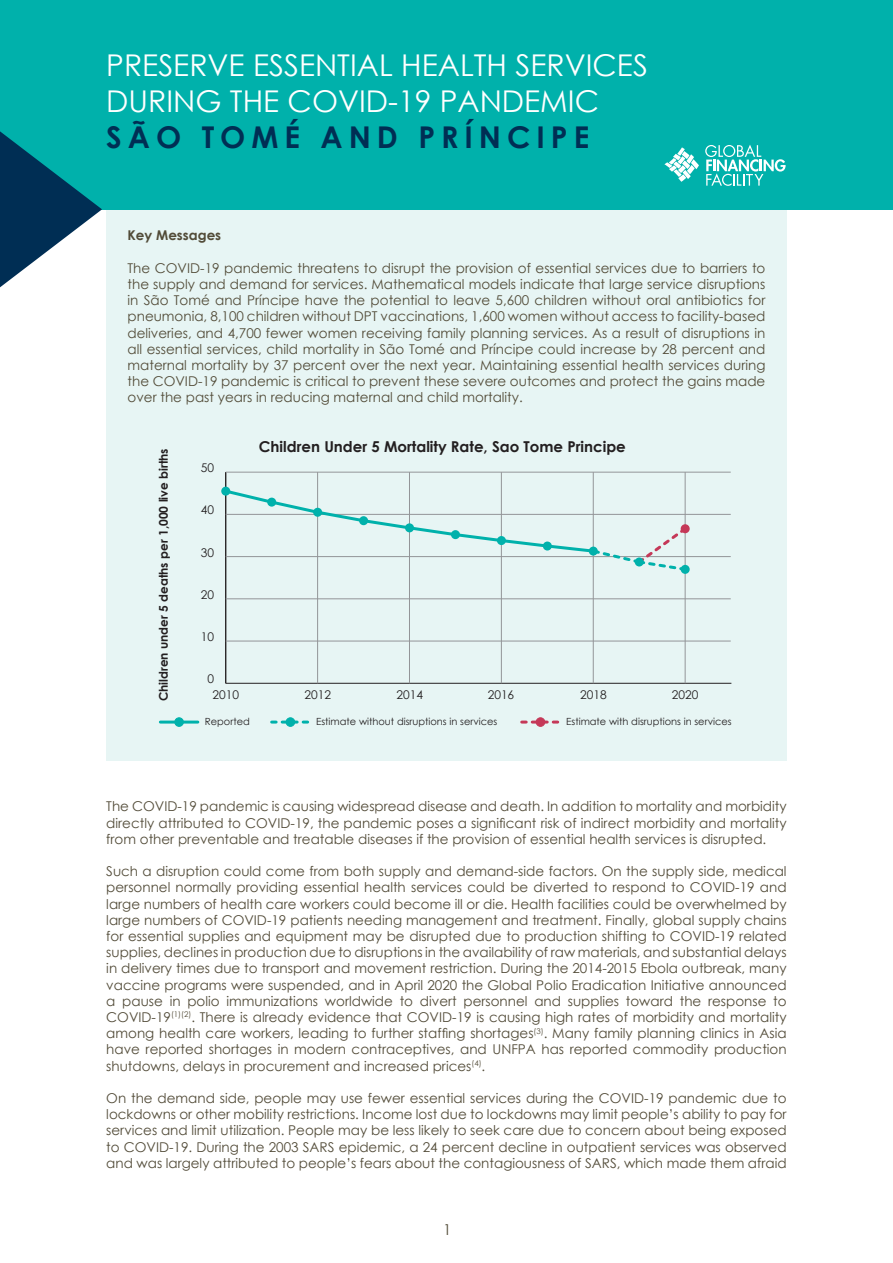
<style>
.page{position:relative;width:893px;height:1263px;background:#fff}
.page>*{position:absolute;margin:0;border:0;box-sizing:border-box;transform-origin:0 0}
.t1{font:30px/36px "Century Gothic";color:#fff}
.t2{font:700 15px "Century Gothic";color:#231f20}
.t3{font:15px "Century Gothic";color:#524b38}
.t4{font:13.5px/16.2px "Century Gothic";color:#524b38;text-align:justify}
.t5{font:700 13.5px "Century Gothic";color:#524b38}
.t6{font:700 12px "Century Gothic";color:#231f20}
.t7{font:12px "Century Gothic";color:#231f20}
.t8{font:9.9px "Century Gothic";color:#231f20}
.s1{font-weight:700;color:#002e54}
</style>
<div class="page">
<div style="left:106px;top:209px;width:681px;height:552px;background:#e7f5f4"></div>
<hr style="left:226px;top:683px;width:505px;height:1px;background:#231f20">
<hr style="left:317px;top:472px;width:1px;height:211px;background:#939598">
<hr style="left:409px;top:472px;width:1px;height:211px;background:#939598">
<hr style="left:501px;top:472px;width:1px;height:211px;background:#939598">
<hr style="left:593px;top:472px;width:1px;height:211px;background:#939598">
<hr style="left:685px;top:472px;width:1px;height:211px;background:#939598">
<hr style="left:225px;top:472px;width:1px;height:211px;background:#231f20">
<hr style="left:226px;top:472px;width:505px;height:1px;background:#939598">
<hr style="left:160px;top:720px;width:38px;height:3px;background:#00b1ab">
<div style="left:175px;top:718px;width:8px;height:8px;background:#00b1ab;border-radius:50%"></div>
<div style="left:174px;top:717px;width:10px;height:10px;border:1px solid #00b1ab;border-radius:50%"></div>
<svg style="left:272px;top:720px;width:37px;height:3px"></svg>
<div style="left:286px;top:718px;width:9px;height:8px;background:#00b1ab;border-radius:50%"></div>
<div style="left:286px;top:717px;width:9px;height:10px;border:1px solid #00b1ab;border-radius:50%"></div>
<svg style="left:522px;top:720px;width:37px;height:3px"></svg>
<div style="left:536px;top:718px;width:9px;height:8px;background:#c53858;border-radius:50%"></div>
<div style="left:536px;top:717px;width:9px;height:10px;border:1px solid #c53858;border-radius:50%"></div>
<hr style="left:226px;top:641px;width:505px;height:1px;background:#939598">
<hr style="left:226px;top:514px;width:505px;height:1px;background:#939598">
<hr style="left:226px;top:556px;width:505px;height:1px;background:#939598">
<hr style="left:226px;top:598px;width:505px;height:1px;background:#939598">
<svg style="left:222px;top:487px;width:467px;height:86px"></svg>
<div style="left:681px;top:524px;width:9px;height:9px;background:#c53858;border-radius:50%"></div>
<div style="left:221px;top:487px;width:9px;height:9px;background:#00b1ab;border-radius:50%"></div>
<div style="left:267px;top:498px;width:9px;height:9px;background:#00b1ab;border-radius:50%"></div>
<div style="left:313px;top:508px;width:9px;height:9px;background:#00b1ab;border-radius:50%"></div>
<div style="left:359px;top:516px;width:9px;height:9px;background:#00b1ab;border-radius:50%"></div>
<div style="left:405px;top:523px;width:9px;height:9px;background:#00b1ab;border-radius:50%"></div>
<div style="left:451px;top:530px;width:9px;height:9px;background:#00b1ab;border-radius:4px"></div>
<div style="left:497px;top:536px;width:9px;height:9px;background:#00b1ab;border-radius:50%"></div>
<div style="left:543px;top:541px;width:9px;height:9px;background:#00b1ab;border-radius:50%"></div>
<div style="left:589px;top:547px;width:9px;height:9px;background:#00b1ab;border-radius:4px"></div>
<div style="left:635px;top:557px;width:9px;height:9px;background:#00b1ab;border-radius:50%"></div>
<div style="left:681px;top:565px;width:9px;height:9px;background:#00b1ab;border-radius:50%"></div>
<div style="left:0;top:0;width:893px;height:209px;background:#00b1ab"></div>
<svg style="left:0;top:131px;width:102px;height:156px"></svg>
<svg style="left:664px;top:147px;width:35px;height:29px"></svg>
<svg style="left:687px;top:165px;width:8px;height:9px"></svg>
<svg style="left:682px;top:170px;width:9px;height:9px"></svg>
<svg style="left:678px;top:174px;width:8px;height:8px"></svg>
<svg style="left:705px;top:145px;width:81px;height:41px"></svg>
<p class="t1" style="left:106px;top:46px;width:543px">PRESERVE ESSENTIAL HEALTH SERVICES<br>DURING THE COVID-19 PANDEMIC<br><span class="s1">SÃO TOMÉ AND PRÍNCIPE</span></p>
<p class="t5" style="left:128px;top:225px;width:95px">Key Messages</p>
<p class="t4" style="left:128px;top:260px;width:639px">The COVID-19 pandemic threatens to disrupt the provision of essential services due to barriers to the supply and demand for services. Mathematical models indicate that large service disruptions in São Tomé and Príncipe have the potential to leave 5,600 children without oral antibiotics for pneumonia, 8,100 children without DPT vaccinations, 1,600 women without access to facility-based deliveries, and 4,700 fewer women receiving family planning services. As a result of disruptions in all essential services, child mortality in São Tomé and Príncipe could increase by 28 percent and maternal mortality by 37 percent over the next year. Maintaining essential health services during the COVID-19 pandemic is critical to prevent these severe outcomes and protect the gains made over the past years in reducing maternal and child mortality.</p>
<p class="t2" style="left:259px;top:435px;width:368px">Children Under 5 Mortality Rate, Sao Tome Principe</p>
<p class="t6" style="left:154px;top:701px;width:255px;rotate:-90deg">Children under 5 deaths per 1,000 live births</p>
<p class="t7" style="left:201px;top:459px;width:15px">50</p>
<p class="t7" style="left:201px;top:502px;width:15px">40</p>
<p class="t7" style="left:201px;top:544px;width:15px">30</p>
<p class="t7" style="left:201px;top:586px;width:15px">20</p>
<p class="t7" style="left:201px;top:628px;width:15px">10</p>
<p class="t7" style="left:207px;top:670px;width:8px">0</p>
<p class="t7" style="left:212px;top:686px;width:28px">2010</p>
<p class="t7" style="left:305px;top:686px;width:28px">2012</p>
<p class="t7" style="left:397px;top:686px;width:28px">2014</p>
<p class="t7" style="left:488px;top:686px;width:28px">2016</p>
<p class="t7" style="left:580px;top:686px;width:28px">2018</p>
<p class="t7" style="left:672px;top:686px;width:28px">2020</p>
<p class="t8" style="left:205px;top:715px;width:46px">Reported</p>
<p class="t8" style="left:316px;top:715px;width:183px">Estimate without disruptions in services</p>
<p class="t8" style="left:566px;top:715px;width:167px">Estimate with disruptions in services</p>
<p class="t4" style="left:106px;top:798px;width:682px">The COVID-19 pandemic is causing widespread disease and death. In addition to mortality and morbidity directly attributed to COVID-19, the pandemic poses a significant risk of indirect morbidity and mortality from other preventable and treatable diseases if the provision of essential health services is disrupted.</p>
<p class="t4" style="left:106px;top:863px;width:682px">Such a disruption could come from both supply and demand-side factors. On the supply side, medical personnel normally providing essential health services could be diverted to respond to COVID-19 and large numbers of health care workers could become ill or die. Health facilities could be overwhelmed by large numbers of COVID-19 patients needing management and treatment. Finally, global supply chains for essential supplies and equipment may be disrupted due to production shifting to COVID-19 related supplies, declines in production due to disruptions in the availability of raw materials, and substantial delays in delivery times due to transport and movement restriction. During the 2014-2015 Ebola outbreak, many vaccine programs were suspended, and in April 2020 the Global Polio Eradication Initiative announced a pause in polio immunizations worldwide to divert personnel and supplies toward the response to COVID-19<sup>(1)(2)</sup>. There is already evidence that COVID-19 is causing high rates of morbidity and mortality among health care workers, leading to further staffing shortages<sup>(3)</sup>. Many family planning clinics in Asia have reported shortages in modern contraceptives, and UNFPA has reported commodity production shutdowns, delays in procurement and increased prices<sup>(4)</sup>.</p>
<p class="t4" style="left:106px;top:1090px;width:682px">On the demand side, people may use fewer essential services during the COVID-19 pandemic due to lockdowns or other mobility restrictions. Income lost due to lockdowns may limit people’s ability to pay for services and limit utilization. People may be less likely to seek care due to concern about being exposed to COVID-19. During the 2003 SARS epidemic, a 24 percent decline in outpatient services was observed and was largely attributed to people’s fears about the contagiousness of SARS, which made them afraid</p>
<p class="t3" style="left:443px;top:1219px;width:10px">1</p>
</div>
